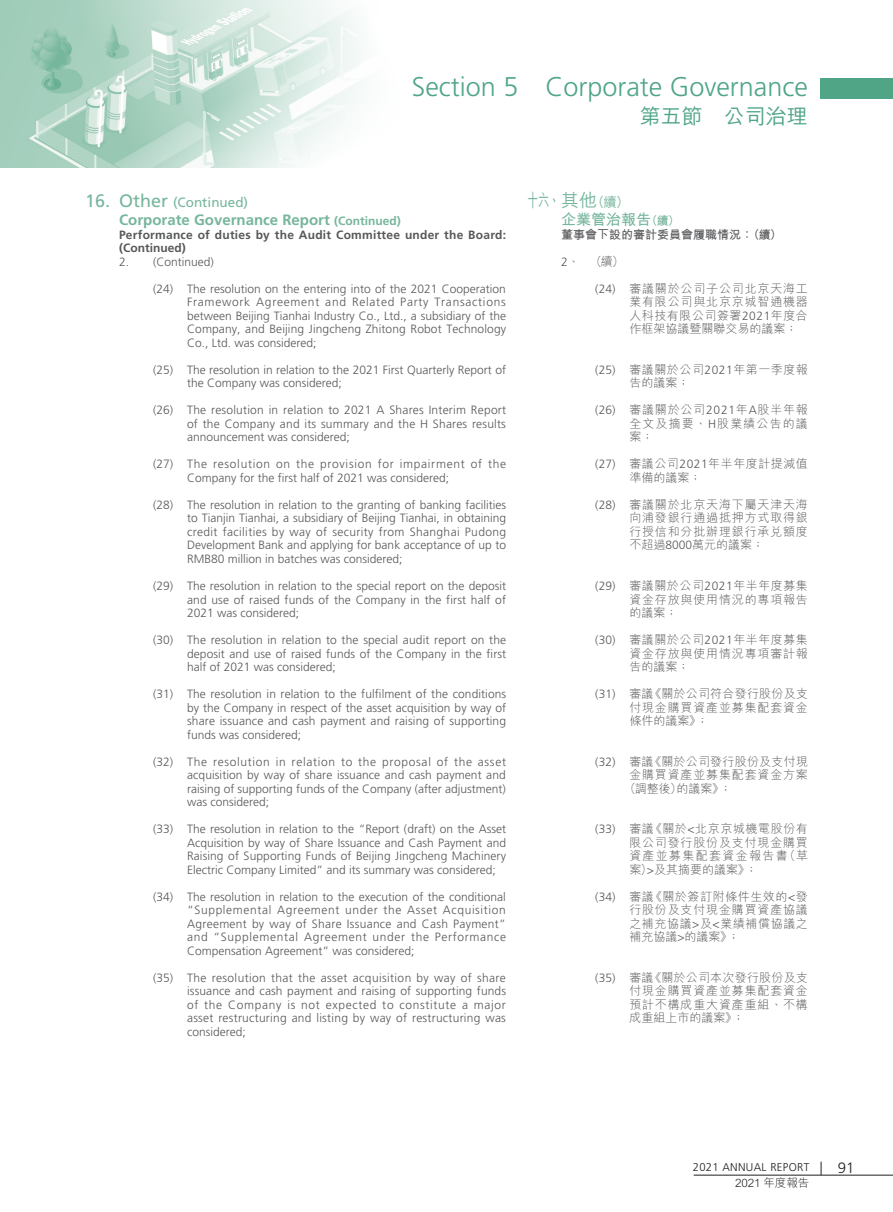
<style>
.page{position:relative;width:893px;height:1212px;background:#fff}
.page>*{position:absolute;margin:0;border:0;box-sizing:border-box;transform-origin:0 0}
.t1{font:300 27px "Frutiger LT Std";color:#4fa586}
.t2{font:500 21px "M Hei HK";color:#4fa586}
.t3{font:500 18px "M Hei HK";color:#76b69d;scale:.65 1}
.t4{font:700 15px "Frutiger LT Std";color:#76b69d}
.t5{font:700 15px "M Hei HK";color:#76b69d}
.t6{font:300 15px "Frutiger LT Std";color:#231f20}
.t7{font:13.5px "Frutiger LT Std";color:#76b69d}
.t8{font:300 12px/13.5px "Frutiger LT Std";color:#57585a;text-align:justify}
.t9{font:300 12px/13.5px "M Hei HK";letter-spacing:.065em;color:#57585a;text-align:justify}
.t10{font:300 12px/13.5px "Frutiger LT Std";letter-spacing:.06em;color:#57585a}
.t11{font:700 12px/13.5px "Frutiger LT Std";letter-spacing:.02em;color:#57585a}
.t12{font:300 12px/13.5px "M Hei HK";letter-spacing:.045em;color:#57585a}
.t13{font:700 12px "M Hei HK";color:#57585a}
.t14{font:300 12px "M Hei HK";letter-spacing:.02em;color:#57585a}
.t15{font:300 11.55px "M Hei HK";letter-spacing:-.01em;color:#231f20}
.t16{font:300 11.25px "Frutiger LT Std";letter-spacing:.03em;color:#231f20}
.s1{font-size:18px}
.s2{font-size:12px}
.s3{font-size:13.5px}
.s4{font-family:"Frutiger LT Std"}
</style>
<div class="page">
<img style="left:0;top:0;width:821px;height:168px">
<svg style="left:821px;top:1161px;width:1px;height:14px"></svg>
<hr style="left:694px;top:1175px;width:199px;height:1px;background:#231f20">
<div style="left:821px;top:78px;width:72px;height:21px;background:#4fa586"></div>
<h1 class="t1" style="left:412px;top:71px;width:398px">Section 5 Corporate Governance</h1>
<h2 class="t2" style="left:640px;top:101px;width:169px">第五節 公司治理</h2>
<p class="t7" style="left:85px;top:195px;width:165px"><span class="s1">16. Other</span> (Continued)</p>
<p class="t4" style="left:119px;top:211px;width:283px">Corporate Governance Report <span class="s2">(Continued)</span></p>
<p class="t11" style="left:119px;top:228px;width:389px">Performance of duties by the Audit Committee under the Board: (Continued)</p>
<p class="t8" style="left:119px;top:255px;width:96px">2. (Continued)</p>
<p class="t8" style="left:187px;top:282px;width:320px;text-indent:-34px">(24) The resolution on the entering into of the 2021 Cooperation Framework Agreement and Related Party Transactions between Beijing Tianhai Industry Co., Ltd., a subsidiary of the Company, and Beijing Jingcheng Zhitong Robot Technology Co., Ltd. was considered;</p>
<p class="t8" style="left:187px;top:363px;width:320px;text-indent:-34px">(25) The resolution in relation to the 2021 First Quarterly Report of the Company was considered;</p>
<p class="t8" style="left:187px;top:404px;width:320px;text-indent:-34px">(26) The resolution in relation to 2021 A Shares Interim Report of the Company and its summary and the H Shares results announcement was considered;</p>
<p class="t10" style="left:187px;top:458px;width:320px;text-indent:-34px">(27) The resolution on the provision for impairment of the<br>Company for the first half of 2021 was considered;</p>
<p class="t8" style="left:187px;top:498px;width:321px;text-indent:-34px">(28) The resolution in relation to the granting of banking facilities to Tianjin Tianhai, a subsidiary of Beijing Tianhai, in obtaining credit facilities by way of security from Shanghai Pudong Development Bank and applying for bank acceptance of up to RMB80 million in batches was considered;</p>
<p class="t8" style="left:187px;top:579px;width:320px;text-indent:-34px">(29) The resolution in relation to the special report on the deposit and use of raised funds of the Company in the first half of 2021 was considered;</p>
<p class="t8" style="left:187px;top:633px;width:321px;text-indent:-34px">(30) The resolution in relation to the special audit report on the deposit and use of raised funds of the Company in the first half of 2021 was considered;</p>
<p class="t8" style="left:187px;top:687px;width:321px;text-indent:-34px">(31) The resolution in relation to the fulfilment of the conditions by the Company in respect of the asset acquisition by way of share issuance and cash payment and raising of supporting funds was considered;</p>
<p class="t8" style="left:187px;top:755px;width:320px;text-indent:-34px">(32) The resolution in relation to the proposal of the asset acquisition by way of share issuance and cash payment and raising of supporting funds of the Company (after adjustment) was considered;</p>
<p class="t8" style="left:187px;top:822px;width:321px;text-indent:-34px">(33) The resolution in relation to the “Report (draft) on the Asset Acquisition by way of Share Issuance and Cash Payment and Raising of Supporting Funds of Beijing Jingcheng Machinery Electric Company Limited” and its summary was considered;</p>
<p class="t8" style="left:187px;top:890px;width:321px;text-indent:-34px">(34) The resolution in relation to the execution of the conditional “Supplemental Agreement under the Asset Acquisition Agreement by way of Share Issuance and Cash Payment” and “Supplemental Agreement under the Performance Compensation Agreement” was considered;</p>
<p class="t8" style="left:187px;top:971px;width:320px;text-indent:-34px">(35) The resolution that the asset acquisition by way of share issuance and cash payment and raising of supporting funds of the Company is not expected to constitute a major asset restructuring and listing by way of restructuring was considered;</p>
<h3 class="t3" style="left:527px;top:188px;width:159px">十六、其他<span class="s3">（續）</span></h3>
<p class="t5" style="left:561px;top:209px;width:120px">企業管治報告<span class="s2">（續）</span></p>
<p class="t13" style="left:561px;top:226px;width:222px">董事會下設的審計委員會履職情況：（續）</p>
<p class="t9" style="left:561px;top:254px;width:64px"><span class="s4">2</span>、 （續）</p>
<p class="t9" style="left:629px;top:281px;width:180px;text-indent:-34px"><span class="s4">(24)</span> 審議關於公司子公司北京天海工業有限公司與北京京城智通機器人科技有限公司簽署<span class="s4">2021</span>年度合作框架協議暨關聯交易的議案；</p>
<p class="t12" style="left:629px;top:362px;width:180px;text-indent:-34px"><span class="s4">(25)</span> 審議關於公司<span class="s4">2021</span>年第一季度報告的議案；</p>
<p class="t9" style="left:629px;top:403px;width:180px;text-indent:-34px"><span class="s4">(26)</span> 審議關於公司<span class="s4">2021</span>年<span class="s4">A</span>股半年報全文及摘要、<span class="s4">H</span>股業績公告的議案；</p>
<p class="t12" style="left:629px;top:457px;width:180px;text-indent:-34px"><span class="s4">(27)</span> 審議公司<span class="s4">2021</span>年半年度計提減值準備的議案；</p>
<p class="t9" style="left:629px;top:497px;width:180px;text-indent:-34px"><span class="s4">(28)</span> 審議關於北京天海下屬天津天海向浦發銀行通過抵押方式取得銀行授信和分批辦理銀行承兌額度不超過<span class="s4">8000</span>萬元的議案；</p>
<p class="t9" style="left:629px;top:578px;width:180px;text-indent:-34px"><span class="s4">(29)</span> 審議關於公司<span class="s4">2021</span>年半年度募集資金存放與使用情況的專項報告的議案；</p>
<p class="t9" style="left:629px;top:632px;width:180px;text-indent:-34px"><span class="s4">(30)</span> 審議關於公司<span class="s4">2021</span>年半年度募集資金存放與使用情況專項審計報告的議案；</p>
<p class="t9" style="left:629px;top:686px;width:180px;text-indent:-34px"><span class="s4">(31)</span> 審議《關於公司符合發行股份及支付現金購買資產並募集配套資金條件的議案》；</p>
<p class="t14" style="left:595px;top:753px;width:214px"><span class="s4">(32)</span> 審議《關於公司發行股份及支付現</p>
<p class="t9" style="left:629px;top:767px;width:180px">金購買資產並募集配套資金方案</p>
<p class="t9" style="left:624px;top:781px;width:109px">（調整後）的議案》；</p>
<p class="t9" style="left:629px;top:821px;width:180px;text-indent:-34px"><span class="s4">(33)</span> 審議《關於<span class="s4">&lt;</span>北京京城機電股份有限公司發行股份及支付現金購買資產並募集配套資金報告書（草案）<span class="s4">&gt;</span>及其摘要的議案》；</p>
<p class="t9" style="left:629px;top:889px;width:180px;text-indent:-34px"><span class="s4">(34)</span> 審議《關於簽訂附條件生效的<span class="s4">&lt;</span>發行股份及支付現金購買資產協議之補充協議<span class="s4">&gt;</span>及<span class="s4">&lt;</span>業績補償協議之補充協議<span class="s4">&gt;</span>的議案》；</p>
<p class="t9" style="left:629px;top:970px;width:180px;text-indent:-34px"><span class="s4">(35)</span> 審議《關於公司本次發行股份及支付現金購買資產並募集配套資金預計不構成重大資產重組、不構成重組上市的議案》；</p>
<p class="t16" style="left:693px;top:1161px;width:118px">2021 ANNUAL REPORT</p>
<p class="t6" style="left:838px;top:1159px;width:18px">91</p>
<p class="t15" style="left:735px;top:1174px;width:76px">2021 年度報告</p>
</div>
